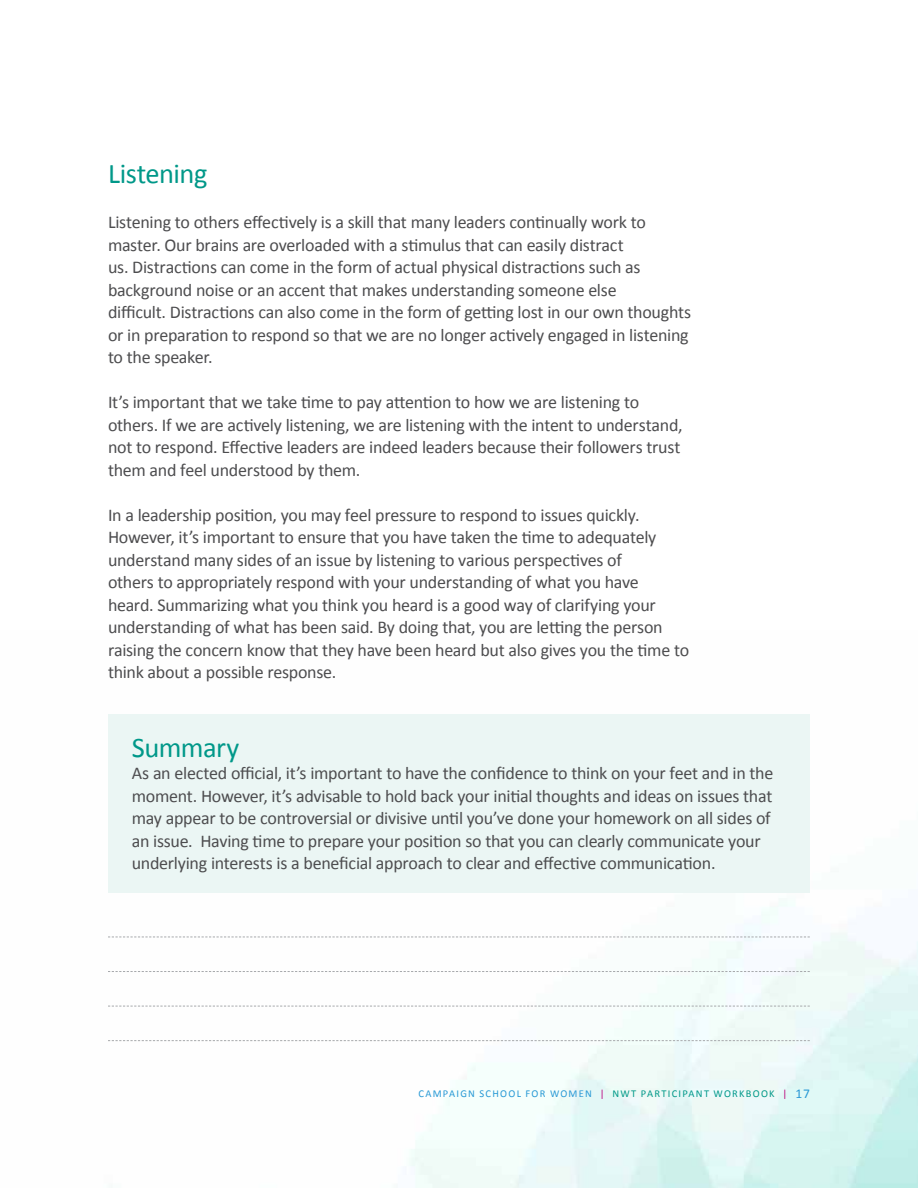
<style>
.page{position:relative;width:918px;height:1188px;background:#fff}
.page>*{position:absolute;margin:0;border:0;box-sizing:border-box;transform-origin:0 0}
.t1{font:28.5px "Calibri";letter-spacing:-.02em;color:#009889}
.t2{font:18px/22.5px "Calibri";letter-spacing:-.015em;color:#4d4d4f}
.t3{font:10.5px "Calibri";letter-spacing:.12em;color:#2899d5}
.s1{color:#bc067e}
.s2{color:#009889}
.s3{font-size:13.5px}
</style>
<div class="page">
<img style="left:108px;top:714px;width:810px;height:474px">
<div style="left:108px;top:715px;width:702px;height:178px;background:#ebf6f4"></div>
<svg style="left:108px;top:937px;width:702px;height:1px"></svg>
<svg style="left:108px;top:971px;width:702px;height:1px"></svg>
<svg style="left:108px;top:1006px;width:702px;height:1px"></svg>
<svg style="left:108px;top:1040px;width:702px;height:1px"></svg>
<h1 class="t1" style="left:108px;top:156px;width:101px">Listening</h1>
<p class="t2" style="left:108px;top:211px;width:585px">Listening to others effectively is a skill that many leaders continually work to master. Our brains are overloaded with a stimulus that can easily distract<br>us. Distractions can come in the form of actual physical distractions such as background noise or an accent that makes understanding someone else<br>difficult. Distractions can also come in the form of getting lost in our own thoughts or in preparation to respond so that we are no longer actively engaged in listening to the speaker.</p>
<p class="t2" style="left:108px;top:391px;width:576px">It’s important that we take time to pay attention to how we are listening to others. If we are actively listening, we are listening with the intent to understand, not to respond. Effective leaders are indeed leaders because their followers trust them and feel understood by them.</p>
<p class="t2" style="left:108px;top:504px;width:583px">In a leadership position, you may feel pressure to respond to issues quickly.<br>However, it’s important to ensure that you have taken the time to adequately understand many sides of an issue by listening to various perspectives of<br>others to appropriately respond with your understanding of what you have<br>heard. Summarizing what you think you heard is a good way of clarifying your understanding of what has been said. By doing that, you are letting the person raising the concern know that they have been heard but also gives you the time to think about a possible response.</p>
<h1 class="t1" style="left:132px;top:729px;width:109px">Summary</h1>
<p class="t2" style="left:132px;top:762px;width:643px">As an elected official, it’s important to have the confidence to think on your feet and in the moment. However, it’s advisable to hold back your initial thoughts and ideas on issues that may appear to be controversial or divisive until you’ve done your homework on all sides of an issue. Having time to prepare your position so that you can clearly communicate your underlying interests is a beneficial approach to clear and effective communication.</p>
<p class="t3" style="left:418px;top:1087px;width:393px">CAMPAIGN SCHOOL FOR WOMEN <span class="s1">|</span> <span class="s2">NWT PARTICIPANT WORKBOOK</span> <span class="s1">|</span> <span class="s3">17</span></p>
</div>
